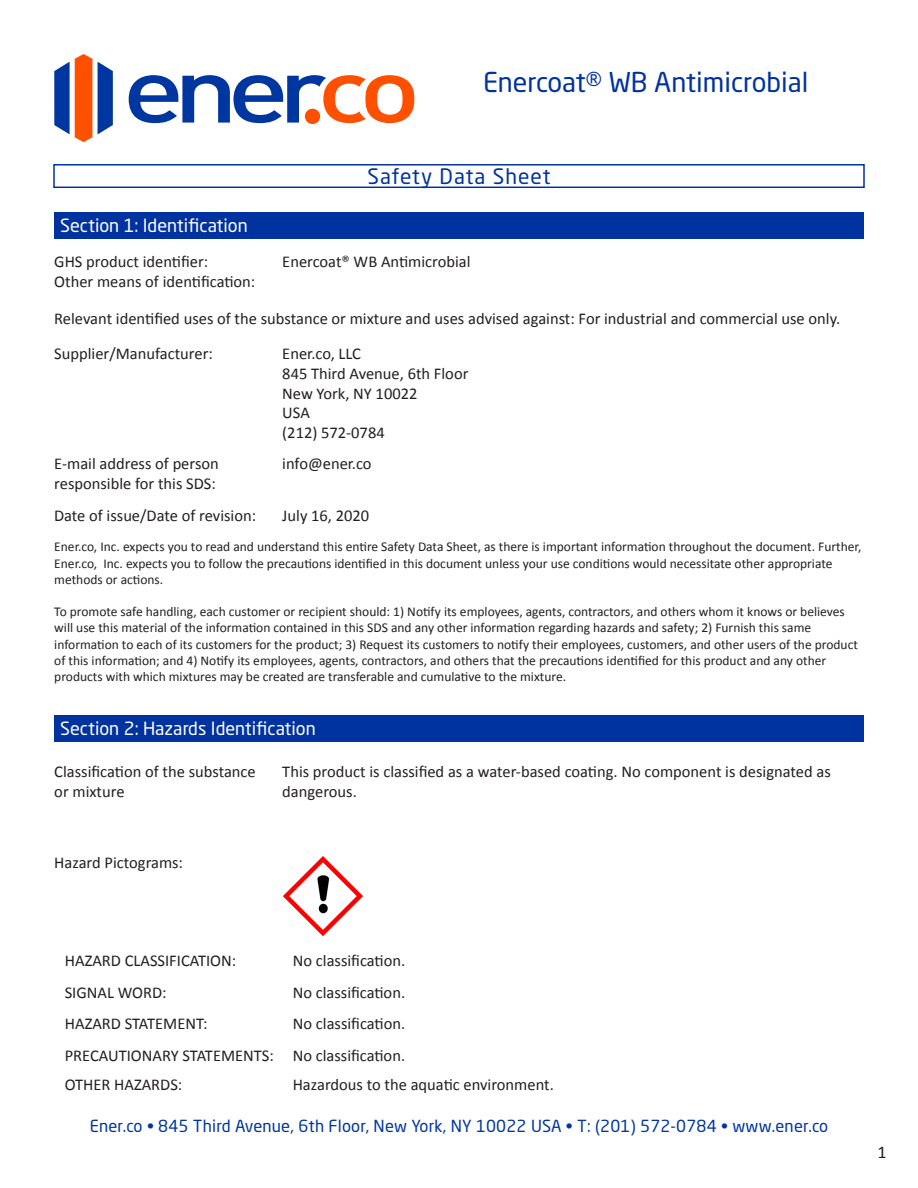
<style>
.page{position:relative;width:918px;height:1188px;background:#fff}
.page>*{position:absolute;margin:0;border:0;box-sizing:border-box;transform-origin:0 0}
.t1{font:27px "Neo Sans W1 G";color:#0033a0}
.t2{font:21px "Neo Sans W1 G";letter-spacing:.05em;color:#0033a0}
.t3{font:18px "Neo Sans W1 G";color:#fff}
.t4{font:18px "Calibri";color:#231f20}
.t5{font:16.5px/19.8px "Calibri";color:#231f20}
.t6{font:16.5px "Neo Sans W1 G";letter-spacing:.01em;color:#0036a0}
.t7{font:13.5px/16.2px "Calibri";color:#231f20}
</style>
<div class="page">
<div style="left:54px;top:715px;width:810px;height:27px;background:#0033a0"></div>
<div style="left:54px;top:213px;width:810px;height:26px;background:#0033a0"></div>
<img style="left:283px;top:856px;width:80px;height:81px">
<svg style="left:129px;top:75px;width:285px;height:48px"></svg>
<svg style="left:98px;top:62px;width:15px;height:72px"></svg>
<svg style="left:54px;top:54px;width:38px;height:88px"></svg>
<div style="left:305px;top:109px;width:15px;height:15px;background:#ff5000;border-radius:50%"></div>
<div style="left:53px;top:164px;width:812px;height:24px;border:2px solid #0033a0"></div>
<p class="t1" style="left:483px;top:66px;width:327px">Enercoat® WB Antimicrobial</p>
<p class="t3" style="left:60px;top:215px;width:189px">Section 1: Identification</p>
<p class="t5" style="left:54px;top:251px;width:155px">GHS product identifier:</p>
<p class="t5" style="left:54px;top:271px;width:203px">Other means of identification:</p>
<p class="t2" style="left:368px;top:163px;width:184px">Safety Data Sheet</p>
<p class="t5" style="left:282px;top:251px;width:190px">Enercoat® WB Antimicrobial</p>
<p class="t5" style="left:54px;top:309px;width:787px">Relevant identified uses of the substance or mixture and uses advised against: For industrial and commercial use only.</p>
<p class="t5" style="left:54px;top:343px;width:160px">Supplier/Manufacturer:</p>
<p class="t5" style="left:282px;top:343px;width:80px">Ener.co, LLC</p>
<p class="t5" style="left:282px;top:363px;width:188px">845 Third Avenue, 6th Floor</p>
<p class="t5" style="left:282px;top:383px;width:137px">New York, NY 10022</p>
<p class="t5" style="left:282px;top:403px;width:29px">USA</p>
<p class="t5" style="left:282px;top:422px;width:104px">(212) 572-0784</p>
<p class="t5" style="left:282px;top:453px;width:91px">info@ener.co</p>
<p class="t5" style="left:54px;top:453px;width:166px">E-mail address of person</p>
<p class="t5" style="left:54px;top:473px;width:163px">responsible for this SDS:</p>
<p class="t5" style="left:54px;top:506px;width:204px">Date of issue/Date of revision:</p>
<p class="t5" style="left:282px;top:506px;width:88px">July 16, 2020</p>
<p class="t7" style="left:54px;top:538px;width:809px">Ener.co, Inc. expects you to read and understand this entire Safety Data Sheet, as there is important information throughout the document. Further,<br>Ener.co, Inc. expects you to follow the precautions identified in this document unless your use conditions would necessitate other appropriate methods or actions.</p>
<p class="t7" style="left:54px;top:603px;width:805px">To promote safe handling, each customer or recipient should: 1) Notify its employees, agents, contractors, and others whom it knows or believes will use this material of the information contained in this SDS and any other information regarding hazards and safety; 2) Furnish this same information to each of its customers for the product; 3) Request its customers to notify their employees, customers, and other users of the product of this information; and 4) Notify its employees, agents, contractors, and others that the precautions identified for this product and any other products with which mixtures may be created are transferable and cumulative to the mixture.</p>
<p class="t3" style="left:60px;top:717px;width:257px">Section 2: Hazards Identification</p>
<p class="t5" style="left:54px;top:762px;width:203px">Classification of the substance or mixture</p>
<p class="t5" style="left:282px;top:762px;width:550px">This product is classified as a water-based coating. No component is designated as dangerous.</p>
<p class="t5" style="left:54px;top:852px;width:130px">Hazard Pictograms:</p>
<p class="t5" style="left:65px;top:951px;width:173px">HAZARD CLASSIFICATION:</p>
<p class="t5" style="left:293px;top:951px;width:114px">No classification.</p>
<p class="t5" style="left:65px;top:983px;width:103px">SIGNAL WORD:</p>
<p class="t5" style="left:293px;top:983px;width:114px">No classification.</p>
<p class="t5" style="left:65px;top:1014px;width:144px">HAZARD STATEMENT:</p>
<p class="t5" style="left:293px;top:1014px;width:114px">No classification.</p>
<p class="t5" style="left:65px;top:1046px;width:211px">PRECAUTIONARY STATEMENTS:</p>
<p class="t5" style="left:293px;top:1046px;width:114px">No classification.</p>
<p class="t5" style="left:65px;top:1074px;width:119px">OTHER HAZARDS:</p>
<p class="t5" style="left:293px;top:1074px;width:263px">Hazardous to the aquatic environment.</p>
<p class="t6" style="left:90px;top:1116px;width:740px">Ener.co • 845 Third Avenue, 6th Floor, New York, NY 10022 USA • T: (201) 572-0784 • www.ener.co</p>
<p class="t4" style="left:877px;top:1140px;width:11px">1</p>
</div>
